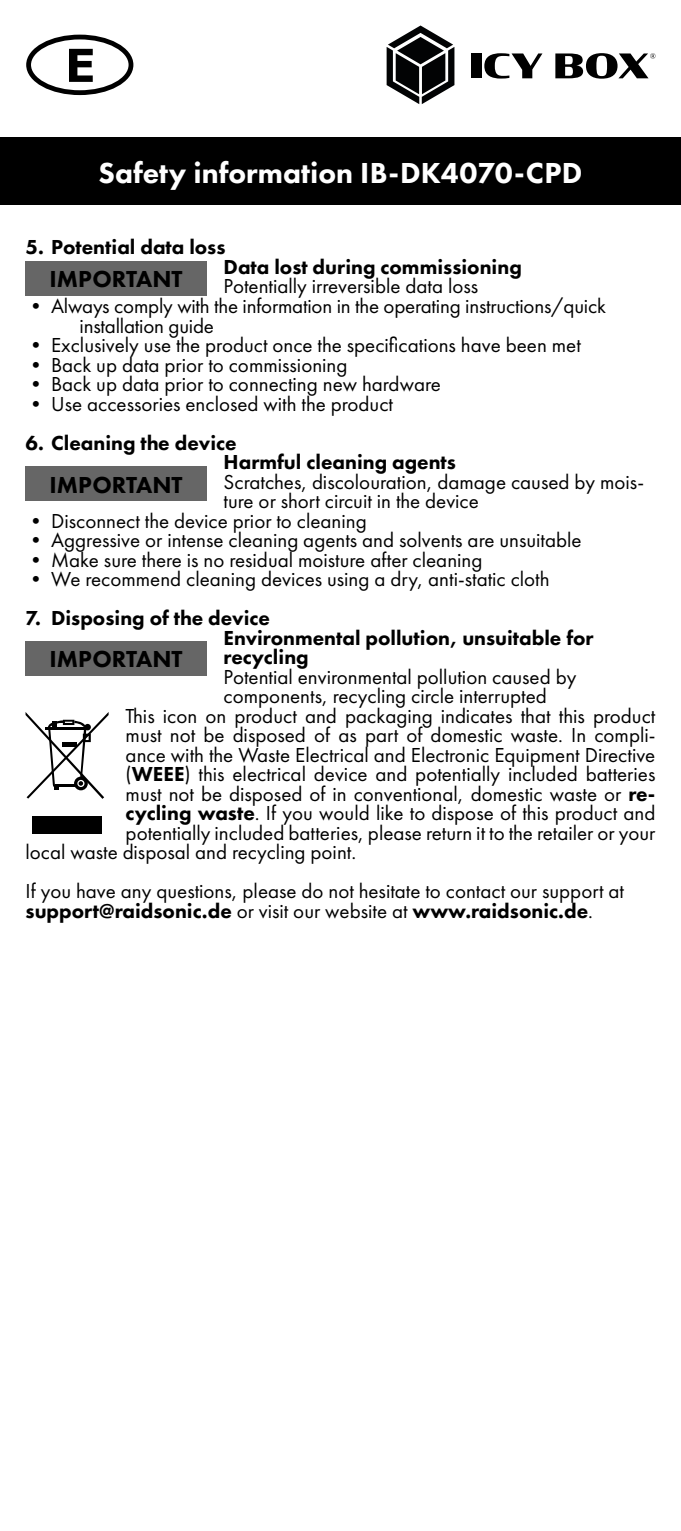
<style>
.page{position:relative;width:681px;height:1531px;background:#fff}
.page>*{position:absolute;margin:0;border:0;box-sizing:border-box;transform-origin:0 0}
.t1{font:800 30px "Futura PT";color:#fff}
.t2{font:800 24px "Futura PT";color:#000}
.t3{font:21px/19.5px "Futura PT";color:#000}
.t4{font:800 21px/19.5px "Futura PT";color:#000}
.s1{font-weight:800}
</style>
<div class="page">
<div style="left:0;top:138px;width:680px;height:67px;background:#000"></div>
<div style="left:471px;top:53px;width:10px;height:25px;background:#000"></div>
<svg style="left:484px;top:53px;width:58px;height:26px"></svg>
<svg style="left:555px;top:53px;width:100px;height:26px"></svg>
<svg style="left:386px;top:26px;width:68px;height:78px"></svg>
<div style="left:26px;top:261px;width:180px;height:34px;background:#666"></div>
<div style="left:26px;top:466px;width:180px;height:34px;background:#666"></div>
<div style="left:26px;top:641px;width:180px;height:34px;background:#666"></div>
<div style="left:32px;top:816px;width:69px;height:17px;background:#000"></div>
<svg style="left:26px;top:712px;width:83px;height:87px"></svg>
<div style="left:26px;top:34px;width:108px;height:62px;border:4px solid #fff;border-radius:50%"></div>
<div style="left:26px;top:35px;width:107px;height:60px;border:5px solid #000;border-radius:50%"></div>
<svg style="left:69px;top:49px;width:24px;height:33px"></svg>
<h1 class="t1" style="left:98px;top:154px;width:485px">Safety information IB-DK4070-CPD</h1>
<p class="t4" style="left:223px;top:237px;width:299px;text-indent:-198px">5. Potential data loss<br>Data lost during commissioning</p>
<p class="t3" style="left:223px;top:277px;width:256px">Potentially irreversible data loss</p>
<p class="t3" style="left:80px;top:296px;width:527px;text-indent:-54px">• Always comply with the information in the operating instructions/quick installation guide</p>
<p class="t3" style="left:26px;top:335px;width:556px">• Exclusively use the product once the specifications have been met</p>
<p class="t3" style="left:26px;top:355px;width:323px">• Back up data prior to commissioning</p>
<p class="t3" style="left:26px;top:374px;width:416px">• Back up data prior to connecting new hardware</p>
<p class="t3" style="left:26px;top:394px;width:369px">• Use accessories enclosed with the product</p>
<p class="t4" style="left:223px;top:432px;width:234px;text-indent:-198px">6. Cleaning the device<br>Harmful cleaning agents</p>
<p class="t3" style="left:223px;top:472px;width:422px">Scratches, discolouration, damage caused by mois&shy;ture or short circuit in the device</p>
<p class="t3" style="left:26px;top:511px;width:342px">• Disconnect the device prior to cleaning</p>
<p class="t3" style="left:26px;top:530px;width:557px">• Aggressive or intense cleaning agents and solvents are unsuitable</p>
<p class="t3" style="left:26px;top:550px;width:458px">• Make sure there is no residual moisture after cleaning</p>
<p class="t3" style="left:26px;top:569px;width:525px">• We recommend cleaning devices using a dry, anti-static cloth</p>
<p class="t4" style="left:223px;top:608px;width:371px;text-indent:-198px">7. Disposing of the device<br>Environmental pollution, unsuitable for recycling</p>
<p class="t3" style="left:223px;top:667px;width:354px">Potential environmental pollution caused by</p>
<p class="t3" style="left:223px;top:686px;width:324px">components, recycling circle interrupted</p>
<p class="t3" style="left:126px;top:706px;width:531px">This icon on product and packaging indicates that this product</p>
<p class="t3" style="left:126px;top:725px;width:531px">must not be disposed of as part of domestic waste. In compli-</p>
<p class="t3" style="left:126px;top:745px;width:531px">ance with the Waste Electrical and Electronic Equipment Directive</p>
<p class="t3" style="left:126px;top:764px;width:531px">(<span class="s1">WEEE</span>) this electrical device and potentially included batteries</p>
<p class="t3" style="left:126px;top:784px;width:531px">must not be disposed of in conventional, domestic waste or <span class="s1">re-</span></p>
<p class="t3" style="left:126px;top:803px;width:531px"><span class="s1">cycling waste</span>. If you would like to dispose of this product and</p>
<p class="t3" style="left:126px;top:823px;width:531px">potentially included batteries, please return it to the retailer or your</p>
<p class="t3" style="left:26px;top:842px;width:332px">local waste disposal and recycling point.</p>
<p class="t3" style="left:26px;top:881px;width:599px">If you have any questions, please do not hesitate to contact our support at <span class="s1">support@raidsonic.de</span> or visit our website at <span class="s1">www.raidsonic.de</span>.</p>
<p class="t2" style="left:50px;top:264px;width:134px">IMPORTANT</p>
<p class="t2" style="left:50px;top:470px;width:134px">IMPORTANT</p>
<p class="t2" style="left:50px;top:644px;width:134px">IMPORTANT</p>
</div>
